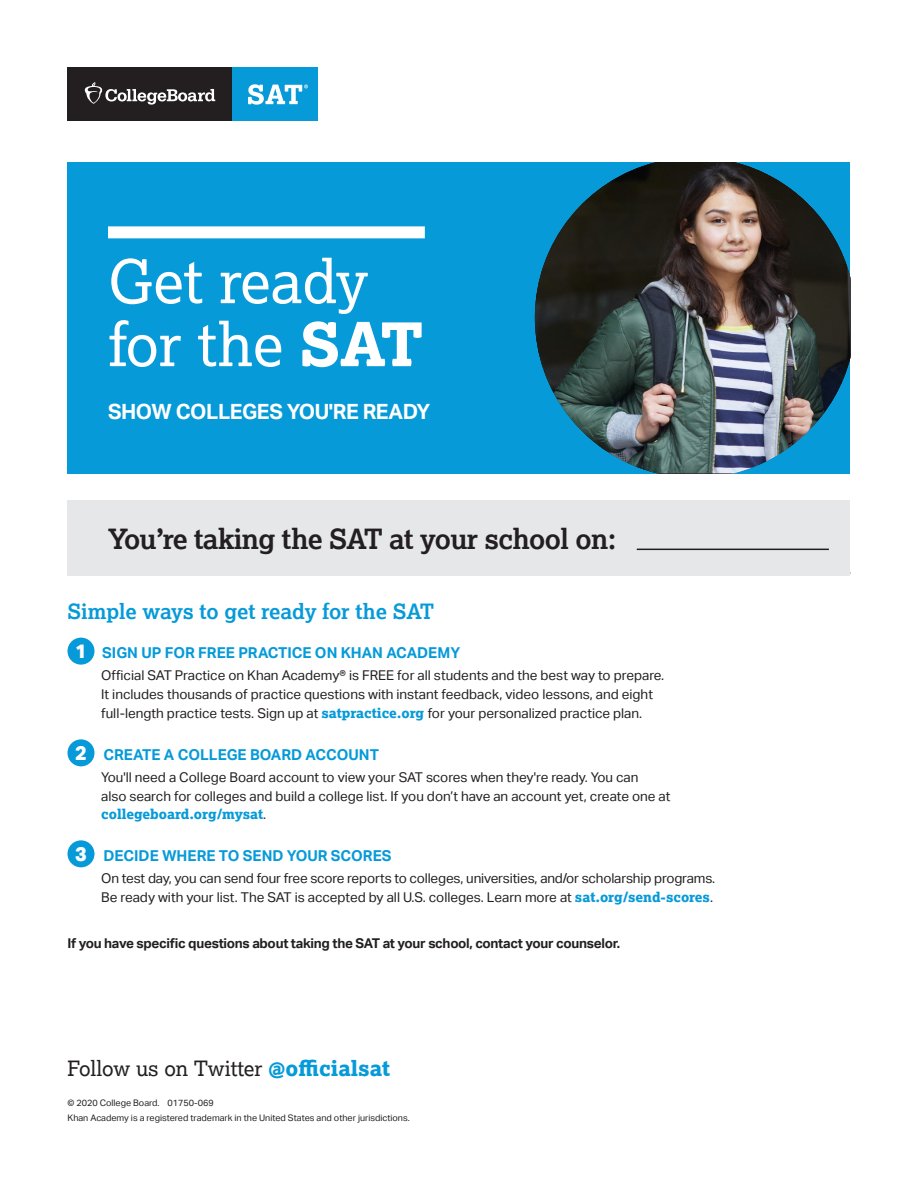
<style>
.page{position:relative;width:918px;height:1188px;background:#fff}
.page>*{position:absolute;margin:0;border:0;box-sizing:border-box;transform-origin:0 0}
.H1______40__Lex{font:60px/63px "Lexia";color:#fff}
.Intro_Header{font:700 27.75px "Lexia";letter-spacing:-.02em;color:#231f20}
.t1{font:21px "Lexia";color:#231f20}
.H4______14__Lex_BD{font:700 21px "Lexia";color:#069ad9}
.t2{font:700 21px "Aktiv Grotesk";letter-spacing:-.02em;color:#fff}
.Main_Text____11_17{font:800 19.5px "Aktiv Grotesk";color:#fff}
.H5______10_12__Akt_B{font:700 15px "Aktiv Grotesk";color:#069ad9}
.Text______9_13__Akt{font:13.5px/18.8px "Aktiv Grotesk";color:#231f20}
.Text______9_13__Akt-2{font:700 13.5px "Aktiv Grotesk";letter-spacing:-.02em;color:#231f20}
.t3{font:9px "Aktiv Grotesk";color:#231f20}
.s1{font-weight:800}
.s2{font-family:"Lexia";font-weight:800;color:#069ad9}
.s3{font-weight:800;color:#069ad9}
</style>
<div class="page">
<div style="left:68px;top:638px;width:26px;height:27px;background:#069ad9;border-radius:50%"></div>
<div style="left:68px;top:739px;width:26px;height:27px;background:#069ad9;border-radius:50%"></div>
<div style="left:68px;top:840px;width:26px;height:27px;background:#069ad9;border-radius:50%"></div>
<div style="left:68px;top:162px;width:782px;height:311px;background:#069ad9"></div>
<div style="left:108px;top:226px;width:317px;height:12px;background:#fff"></div>
<div style="left:68px;top:500px;width:782px;height:76px;background:#e6e7e9"></div>
<div style="left:68px;top:68px;width:165px;height:54px;background:#231f20"></div>
<svg style="left:85px;top:82px;width:130px;height:23px"></svg>
<div style="left:233px;top:68px;width:85px;height:54px;background:#069ad9"></div>
<svg style="left:248px;top:84px;width:60px;height:21px"></svg>
<hr style="left:637px;top:549px;width:192px;height:1px;background:#231f20">
<img style="left:535px;top:162px;width:316px;height:311px">
<p class="H1______40__Lex" style="left:108px;top:248px;width:317px">Get ready for the <span class="s1">SAT</span></p>
<p class="t2" style="left:108px;top:399px;width:324px">SHOW COLLEGES YOU'RE READY</p>
<p class="Intro_Header" style="left:108px;top:521px;width:510px">You’re taking the SAT at your school on:</p>
<p class="H4______14__Lex_BD" style="left:68px;top:598px;width:368px">Simple ways to get ready for the SAT</p>
<p class="Main_Text____11_17" style="left:75px;top:638px;width:13px">1</p>
<p class="H5______10_12__Akt_B" style="left:102px;top:644px;width:360px">SIGN UP FOR FREE PRACTICE ON KHAN ACADEMY</p>
<p class="Text______9_13__Akt" style="left:101px;top:666px;width:565px;line-height:19.2px">Official SAT Practice on Khan Academy® is FREE for all students and the best way to prepare.<br>It includes thousands of practice questions with instant feedback, video lessons, and eight full-length practice tests. Sign up at <span class="s2">satpractice.org</span> for your personalized practice plan.</p>
<p class="Main_Text____11_17" style="left:75px;top:740px;width:13px">2</p>
<p class="H5______10_12__Akt_B" style="left:103px;top:746px;width:277px">CREATE A COLLEGE BOARD ACCOUNT</p>
<p class="Text______9_13__Akt" style="left:101px;top:768px;width:571px">You'll need a College Board account to view your SAT scores when they're ready. You can<br>also search for colleges and build a college list. If you don’t have an account yet, create one at <span class="s2">collegeboard.org/mysat</span>.</p>
<p class="Main_Text____11_17" style="left:75px;top:841px;width:13px">3</p>
<p class="H5______10_12__Akt_B" style="left:103px;top:847px;width:290px">DECIDE WHERE TO SEND YOUR SCORES</p>
<p class="Text______9_13__Akt" style="left:101px;top:869px;width:616px">On test day, you can send four free score reports to colleges, universities, and/or scholarship programs.<br>Be ready with your list. The SAT is accepted by all U.S. colleges. Learn more at <span class="s2">sat.org/send-scores</span>.</p>
<p class="Text______9_13__Akt-2" style="left:68px;top:936px;width:554px">If you have specific questions about taking the SAT at your school, contact your counselor.</p>
<p class="t1" style="left:68px;top:1055px;width:324px">Follow us on Twitter <span class="s3">@officialsat</span></p>
<p class="t3" style="left:68px;top:1098px;width:148px">© 2020 College Board. 01750-069</p>
<p class="t3" style="left:68px;top:1112px;width:344px">Khan Academy is a registered trademark in the United States and other jurisdictions.</p>
</div>
